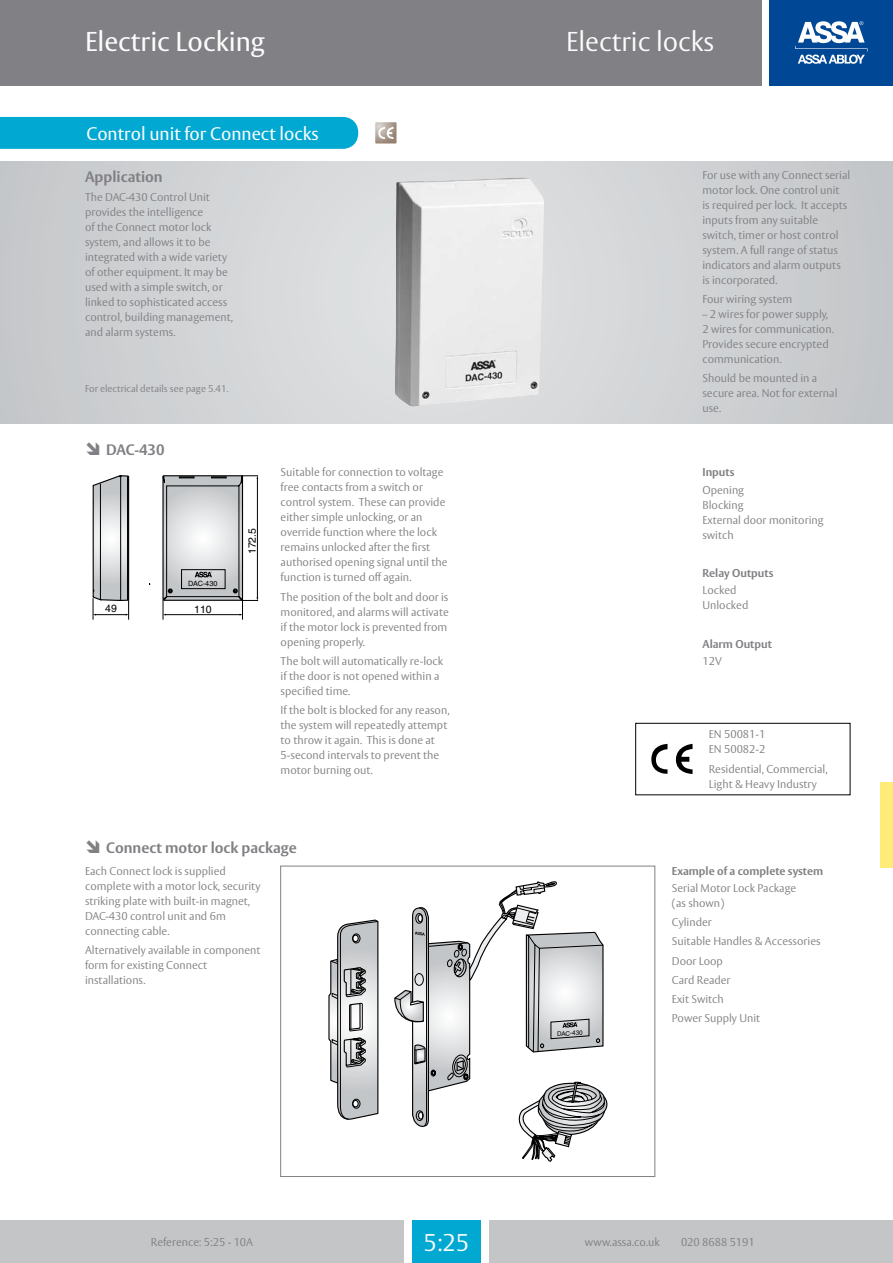
<style>
.page{position:relative;width:893px;height:1263px;background:#fff}
.page>*{position:absolute;margin:0;border:0;box-sizing:border-box;transform-origin:0 0}
.t1{font:27px "ASSA Vesta";color:#fcfcfd}
.t2{font:300 27px "ASSA Vesta";color:#fcfcfd}
.t3{font:300 24px "ASSA Vesta";color:#fcfcfd}
.t4{font:18px "ASSA Vesta";color:#fcfcfd}
.t5{font:700 15px "ASSA Vesta";color:#818084}
.t6{font:300 11.25px/15px "ASSA Vesta";color:#818084}
.t7{font:700 11.25px "ASSA Vesta";color:#818084}
.t8{font:10.5px "Helvetica";color:#000}
.t9{font:300 9.75px "ASSA Vesta";color:#818084}
.t10{font:7.2px "Helvetica";letter-spacing:-.015em;color:#000}
.t11{font:6.3px "Helvetica";color:#000}
</style>
<div class="page">
<div style="left:0;top:0;width:761px;height:85px;background:#818084"></div>
<div style="left:770px;top:0;width:123px;height:85px;background:#004895"></div>
<svg style="left:795px;top:21px;width:73px;height:43px"></svg>
<div style="left:0;top:162px;width:893px;height:262px;background:linear-gradient(to right,#d3d5d7,#d1d3d5)"></div>
<div style="left:412px;top:1220px;width:68px;height:43px;background:#00a8d2"></div>
<div style="left:0;top:1220px;width:404px;height:43px;background:#c3c5c7"></div>
<div style="left:489px;top:1220px;width:404px;height:43px;background:#c3c5c7"></div>
<div style="left:0;top:117px;width:358px;height:32px;background:#00a8d2"></div>
<div style="left:880px;top:782px;width:13px;height:85px;background:#ffec78"></div>
<img style="left:395px;top:178px;width:149px;height:229px">
<svg style="left:375px;top:122px;width:21px;height:22px"></svg>
<svg style="left:92px;top:475px;width:167px;height:145px"></svg>
<svg style="left:394px;top:881px;width:213px;height:281px"></svg>
<svg style="left:328px;top:920px;width:51px;height:200px"></svg>
<div style="left:280px;top:866px;width:375px;height:311px;border:1px solid #818084"></div>
<div style="left:635px;top:723px;width:215px;height:72px;border:1px solid #000"></div>
<svg style="left:651px;top:744px;width:16px;height:30px"></svg>
<svg style="left:676px;top:744px;width:17px;height:30px"></svg>
<h1 class="t1" style="left:85px;top:25px;width:181px">Electric Locking</h1>
<h3 class="t4" style="left:87px;top:123px;width:234px">Control unit for Connect locks</h3>
<h3 class="t5" style="left:85px;top:167px;width:79px">Application</h3>
<p class="t6" style="left:85px;top:190px;width:149px">The DAC-430 Control Unit provides the intelligence<br>of the Connect motor lock system, and allows it to be integrated with a wide variety of other equipment. It may be used with a simple switch, or linked to sophisticated access control, building management, and alarm systems.</p>
<p class="t9" style="left:85px;top:383px;width:145px">For electrical details see page 5.41.</p>
<h3 class="t5" style="left:106px;top:440px;width:60px">DAC-430</h3>
<p class="t8" style="left:105px;top:602px;width:13px">49</p>
<p class="t10" style="left:188px;top:580px;width:31px">DAC-430</p>
<p class="t8" style="left:194px;top:603px;width:19px">110</p>
<p class="t8" style="left:246px;top:554px;width:28px;rotate:-90deg">172.5</p>
<p class="t6" style="left:281px;top:465px;width:168px">Suitable for connection to voltage free contacts from a switch or control system. These can provide either simple unlocking, or an override function where the lock remains unlocked after the first authorised opening signal until the function is turned off again.</p>
<p class="t6" style="left:281px;top:590px;width:170px">The position of the bolt and door is monitored, and alarms will activate if the motor lock is prevented from opening properly.</p>
<p class="t6" style="left:281px;top:654px;width:164px">The bolt will automatically re-lock if the door is not opened within a specified time.</p>
<p class="t6" style="left:281px;top:703px;width:171px">If the bolt is blocked for any reason, the system will repeatedly attempt to throw it again. This is done at<br>5-second intervals to prevent the motor burning out.</p>
<h3 class="t5" style="left:106px;top:838px;width:192px">Connect motor lock package</h3>
<p class="t6" style="left:85px;top:864px;width:177px">Each Connect lock is supplied complete with a motor lock, security striking plate with built-in magnet,<br>DAC-430 control unit and 6m connecting cable.</p>
<p class="t6" style="left:85px;top:943px;width:177px">Alternatively available in component form for existing Connect installations.</p>
<h1 class="t2" style="left:566px;top:25px;width:150px">Electric locks</h1>
<p class="t6" style="left:702px;top:168px;width:149px">For use with any Connect serial motor lock. One control unit<br>is required per lock. It accepts inputs from any suitable switch, timer or host control system. A full range of status indicators and alarm outputs is incorporated.</p>
<p class="t6" style="left:702px;top:292px;width:91px">Four wiring system</p>
<p class="t6" style="left:702px;top:307px;width:133px">– 2 wires for power supply,<br>2 wires for communication.<br>Provides secure encrypted communication.</p>
<p class="t6" style="left:702px;top:371px;width:136px">Should be mounted in a secure area. Not for external use.</p>
<p class="t7" style="left:702px;top:466px;width:33px">Inputs</p>
<p class="t6" style="left:702px;top:483px;width:123px">Opening<br>Blocking<br>External door monitoring switch</p>
<p class="t7" style="left:702px;top:566px;width:72px">Relay Outputs</p>
<p class="t6" style="left:702px;top:583px;width:47px">Locked<br>Unlocked</p>
<p class="t7" style="left:702px;top:637px;width:71px">Alarm Output</p>
<p class="t6" style="left:702px;top:654px;width:21px">12V</p>
<p class="t6" style="left:709px;top:727px;width:58px">EN 50081-1<br>EN 50082-2</p>
<p class="t6" style="left:709px;top:762px;width:120px">Residential, Commercial,<br>Light &amp; Heavy Industry</p>
<p class="t11" style="left:557px;top:1030px;width:27px;rotate:-4deg">DAC-430</p>
<p class="t7" style="left:672px;top:864px;width:153px">Example of a complete system</p>
<p class="t6" style="left:672px;top:881px;width:126px">Serial Motor Lock Package (as shown)</p>
<p class="t6" style="left:672px;top:913px;width:150px;line-height:19.2px">Cylinder<br>Suitable Handles &amp; Accessories<br>Door Loop<br>Card Reader<br>Exit Switch<br>Power Supply Unit</p>
<p class="t6" style="left:151px;top:1235px;width:104px">Reference: 5:25 - 10A</p>
<h2 class="t3" style="left:424px;top:1228px;width:47px">5:25</h2>
<p class="t6" style="left:585px;top:1235px;width:77px">www.assa.co.uk</p>
<p class="t6" style="left:681px;top:1235px;width:75px">020 8688 5191</p>
</div>
